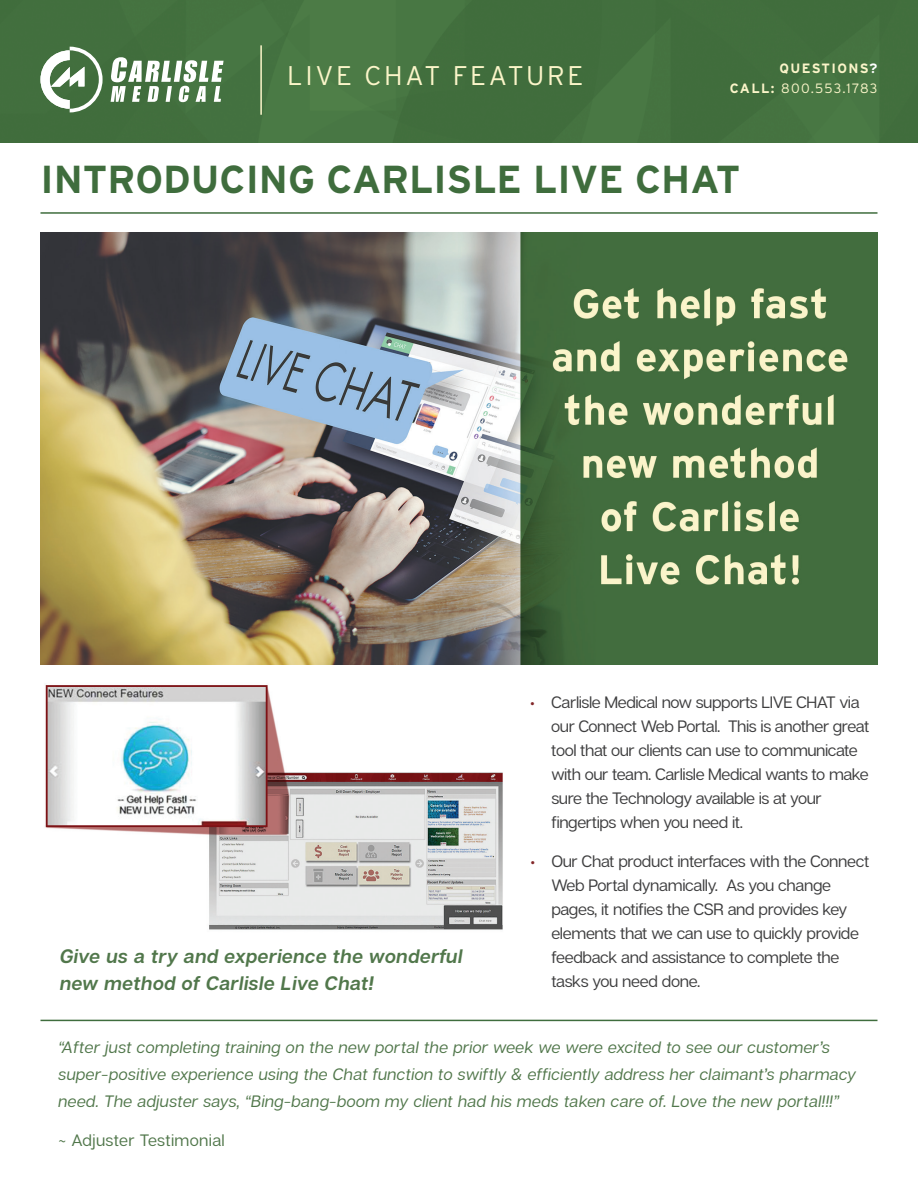
<style>
.page{position:relative;width:918px;height:1188px;background:#fff}
.page>*{position:absolute;margin:0;border:0;box-sizing:border-box;transform-origin:0 0}
.t1{font:700 39px "Interstate";color:#3f6d3d}
.t2{font:300 27px "Interstate";letter-spacing:.1em;color:#fbf5c9}
.t3{font:italic 600 19.5px/27px "Articulat C Fv 2";letter-spacing:.02em;color:#51774b}
.t4{font:16.5px/24px "Articulat C Fv 2 Text";letter-spacing:-.025em;color:#3e3e3f}
.t5{font:italic 16.5px/27px "Articulat C Fv 2 Text";letter-spacing:.02em;color:#51774b}
.t6{font:16.5px "Articulat C Fv 2 Text";letter-spacing:.02em;color:#51774b}
.t7{font:700 13.5px/19.5px "Interstate";letter-spacing:.1em;color:#fbf5c9;text-align:right}
.s1{color:#fff}
.s2{font-weight:300}
.s3{font-family:"Articulat C Fv 2";font-weight:800;color:#822628}
</style>
<div class="page">
<img style="left:0;top:0;width:918px;height:143px">
<svg style="left:111px;top:57px;width:113px;height:45px"></svg>
<svg style="left:41px;top:47px;width:62px;height:65px"></svg>
<hr style="left:260px;top:45px;width:2px;height:70px;background:#fbf5c9">
<hr style="left:40px;top:1020px;width:838px;height:1px;background:#3f6d3d">
<hr style="left:40px;top:212px;width:838px;height:2px;background:#3f6d3d">
<img style="left:40px;top:232px;width:838px;height:432px">
<img style="left:45px;top:685px;width:458px;height:245px">
<h2 class="t2" style="left:287px;top:61px;width:298px">LIVE CHAT FEATURE</h2>
<p class="t7" style="left:730px;top:59px;width:149px">QUESTIONS<span class="s1">?<br></span>CALL: <span class="s2">800.553.1783</span></p>
<h1 class="t1" style="left:40px;top:158px;width:702px">INTRODUCING CARLISLE LIVE CHAT</h1>
<p class="t3" style="left:60px;top:944px;width:404px">Give us a try and experience the wonderful new method of Carlisle Live Chat!</p>
<p class="t4" style="left:551px;top:691px;width:319px;text-indent:-21px"><span class="s3">•</span> Carlisle Medical now supports LIVE CHAT via our Connect Web Portal. This is another great tool that our clients can use to communicate with our team. Carlisle Medical wants to make sure the Technology available is at your fingertips when you need it.</p>
<p class="t4" style="left:551px;top:850px;width:320px;text-indent:-21px"><span class="s3">•</span> Our Chat product interfaces with the Connect Web Portal dynamically. As you change pages, it notifies the CSR and provides key elements that we can use to quickly provide feedback and assistance to complete the tasks you need done.</p>
<p class="t5" style="left:58px;top:1035px;width:799px">“After just completing training on the new portal the prior week we were excited to see our customer’s super-positive experience using the Chat function to swiftly &amp; efficiently address her claimant’s pharmacy need. The adjuster says, “Bing-bang-boom my client had his meds taken care of. Love the new portal!!!”</p>
<p class="t6" style="left:58px;top:1131px;width:168px">~ Adjuster Testimonial</p>
</div>
